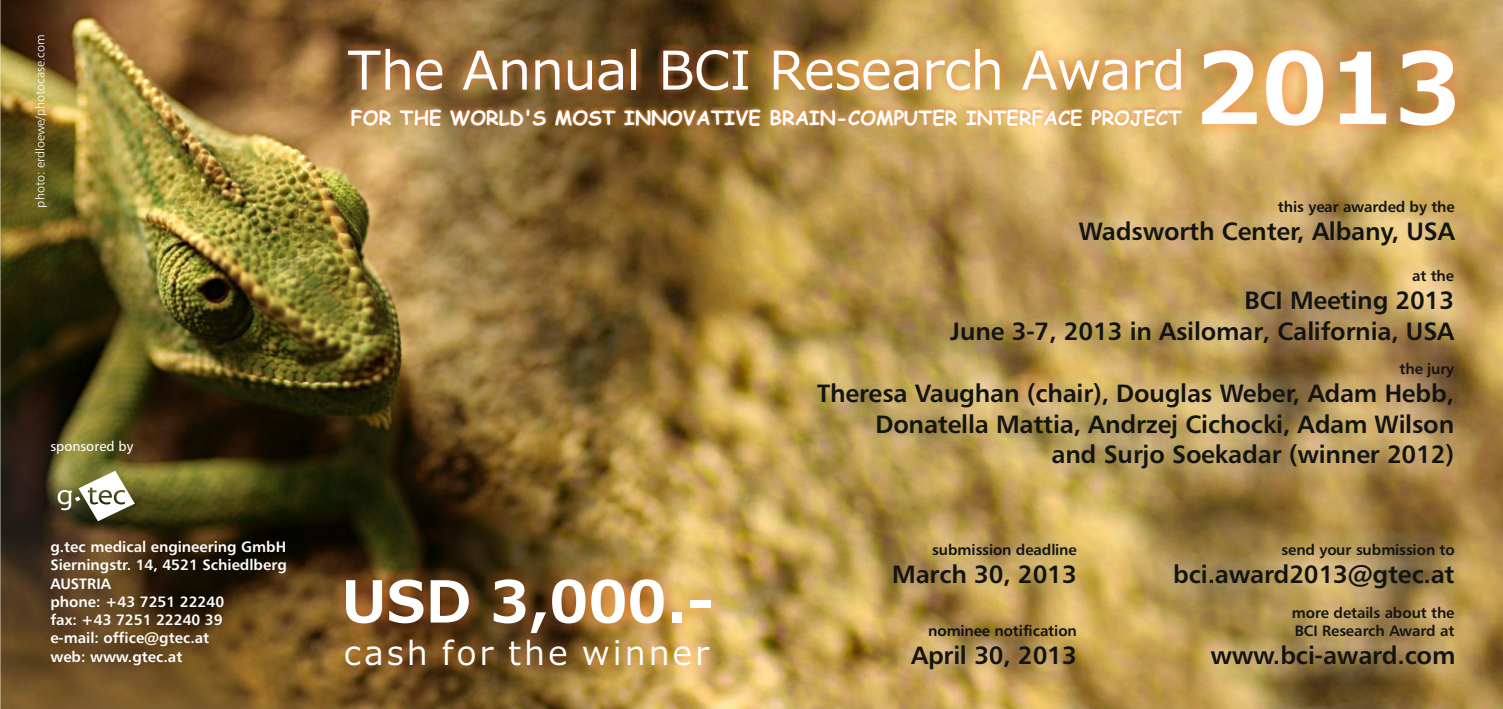
<style>
.page{position:relative;width:1503px;height:709px;background:#fff}
.page>*{position:absolute;margin:0;border:0;box-sizing:border-box;transform-origin:0 0}
.t1{font:700 98.25px "Meiryo";color:#fff}
.t2{font:700 57.5px "Meiryo";color:#fff}
.t3{font:53px "Meiryo";color:#fff}
.t4{font:33px "Meiryo";letter-spacing:.11em;color:#fff}
.t5{font:25px/30.5px "Humanist 777 BT Roman B,Bold";color:#121412;text-align:right}
.t6{font:700 19.75px "Comic Sans MS";color:#fff}
.t7{font:15px/18.2px "Humanist 777 BT Roman B,Bold";color:#fff}
.t8{font:15px/18.2px "Humanist 777 BT Roman B,Bold";color:#121412}
.t9{font:13.75px "Humanist 777 BT Roman B";color:#fff}
.t10{font:12.5px "Humanist 777 BT Light B";color:#fff}
</style>
<div class="page">
<img style="left:0;top:0;width:1502px;height:709px">
<svg style="left:58px;top:470px;width:77px;height:51px"></svg>
<p class="t10" style="left:35px;top:207px;width:174px;rotate:-90deg">photo: erdloewe/photocase.com</p>
<p class="t9" style="left:50px;top:440px;width:84px">sponsored by</p>
<p class="t7" style="left:50px;top:539px;width:238px">g.tec medical engineering GmbH<br>Sierningstr. 14, 4521 Schiedlberg<br>AUSTRIA<br>phone: +43 7251 22240<br>fax: +43 7251 22240 39<br>e-mail: office@gtec.at<br>web: www.gtec.at</p>
<h3 class="t3" style="left:347px;top:43px;width:839px">The Annual BCI Research Award</h3>
<p class="t6" style="left:351px;top:109px;width:832px">FOR THE WORLD'S MOST INNOVATIVE BRAIN-COMPUTER INTERFACE PROJECT</p>
<h1 class="t1" style="left:1194px;top:38px;width:268px">2013</h1>
<p class="t8" style="left:1277px;top:199px;width:178px">this year awarded by the</p>
<p class="t5" style="left:1078px;top:219px;width:377px">Wadsworth Center, Albany, USA</p>
<p class="t8" style="left:1411px;top:268px;width:44px">at the</p>
<p class="t5" style="left:950px;top:318px;width:505px">June 3-7, 2013 in Asilomar, California, USA</p>
<p class="t5" style="left:1244px;top:287px;width:211px">BCI Meeting 2013</p>
<h2 class="t2" style="left:341px;top:572px;width:373px">USD 3,000.-</h2>
<h3 class="t4" style="left:344px;top:635px;width:366px">cash for the winner</h3>
<p class="t8" style="left:1399px;top:361px;width:56px">the jury</p>
<p class="t5" style="left:875px;top:411px;width:580px">Donatella Mattia, Andrzej Cichocki, Adam Wilson and Surjo Soekadar (winner 2012)</p>
<p class="t5" style="left:817px;top:380px;width:638px">Theresa Vaughan (chair), Douglas Weber, Adam Hebb,</p>
<p class="t8" style="left:932px;top:542px;width:146px">submission deadline</p>
<p class="t5" style="left:892px;top:561px;width:186px">March 30, 2013</p>
<p class="t8" style="left:928px;top:622px;width:150px">nominee notification</p>
<p class="t5" style="left:911px;top:642px;width:167px">April 30, 2013</p>
<p class="t8" style="left:1281px;top:541px;width:175px">send your submission to</p>
<p class="t5" style="left:1173px;top:561px;width:283px">bci.award2013@gtec.at</p>
<p class="t8" style="left:1291px;top:605px;width:164px">more details about the<br>BCI Research Award at</p>
<p class="t5" style="left:1210px;top:642px;width:247px">www.bci-award.com</p>
</div>
